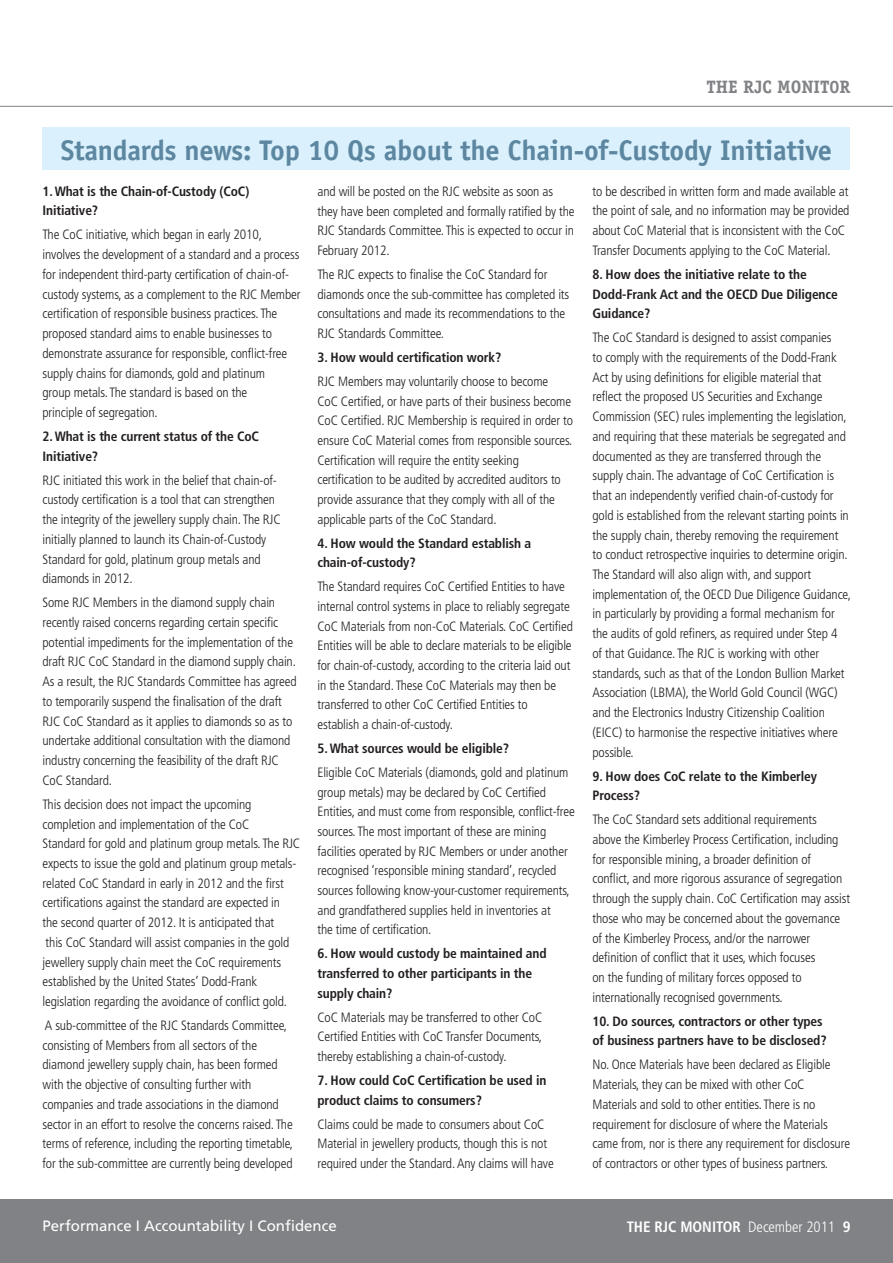
<style>
.page{position:relative;width:893px;height:1263px;background:#fff}
.page>*{position:absolute;margin:0;border:0;box-sizing:border-box;transform-origin:0 0}
.t1{font:700 28.5px "Officina Sans";letter-spacing:-.01em;color:#5d87a1}
.t2{font:700 18px "Officina Serif";color:#808285}
.t3{font:15px "Frutiger";color:#fff}
.t4{font:700 condensed 15px "Frutiger";color:#fff}
.t5{font:300 condensed 13.5px/19.6px "Frutiger";letter-spacing:-.01em;color:#231f20}
.t6{font:700 condensed 13.5px/19.6px "Frutiger";letter-spacing:-.01em;color:#231f20}
.s1{font-weight:300}
</style>
<div class="page">
<div style="left:0;top:1199px;width:893px;height:64px;background:#808285"></div>
<hr style="left:0;top:106px;width:893px;height:1px;background:#808285">
<div style="left:43px;top:128px;width:807px;height:42px;background:#daf1fd"></div>
<h2 class="t2" style="left:706px;top:75px;width:146px">THE RJC MONIT0R</h2>
<h1 class="t1" style="left:61px;top:133px;width:773px">Standards news: Top 10 Qs about the Chain-of-Custody Initiative</h1>
<p class="t6" style="left:43px;top:181px;width:208px">1. What is the Chain-of-Custody (CoC)<br>Initiative?</p>
<p class="t5" style="left:43px;top:225px;width:259px">The CoC initiative, which began in early 2010, involves the development of a standard and a process for independent third-party certification of chain-of&shy;custody systems, as a complement to the RJC Member certification of responsible business practices. The proposed standard aims to enable businesses to demonstrate assurance for responsible, conflict-free supply chains for diamonds, gold and platinum<br>group metals. The standard is based on the<br>principle of segregation.</p>
<p class="t6" style="left:43px;top:426px;width:218px">2. What is the current status of the CoC<br>Initiative?</p>
<p class="t5" style="left:43px;top:470px;width:240px">RJC initiated this work in the belief that chain-of&shy;custody certification is a tool that can strengthen the integrity of the jewellery supply chain. The RJC initially planned to launch its Chain-of-Custody Standard for gold, platinum group metals and diamonds in 2012.</p>
<p class="t5" style="left:43px;top:593px;width:256px">Some RJC Members in the diamond supply chain recently raised concerns regarding certain specific potential impediments for the implementation of the draft RJC CoC Standard in the diamond supply chain.<br>As a result, the RJC Standards Committee has agreed to temporarily suspend the finalisation of the draft RJC CoC Standard as it applies to diamonds so as to undertake additional consultation with the diamond industry concerning the feasibility of the draft RJC CoC Standard.</p>
<p class="t5" style="left:43px;top:794px;width:259px">This decision does not impact the upcoming completion and implementation of the CoC<br>Standard for gold and platinum group metals. The RJC expects to issue the gold and platinum group metals&shy;related CoC Standard in early in 2012 and the first certifications against the standard are expected in<br>the second quarter of 2012. It is anticipated that<br>this CoC Standard will assist companies in the gold jewellery supply chain meet the CoC requirements established by the United States’ Dodd-Frank legislation regarding the avoidance of conflict gold.</p>
<p class="t5" style="left:43px;top:1016px;width:252px">A sub-committee of the RJC Standards Committee, consisting of Members from all sectors of the diamond jewellery supply chain, has been formed with the objective of consulting further with companies and trade associations in the diamond sector in an effort to resolve the concerns raised. The terms of reference, including the reporting timetable, for the sub-committee are currently being developed</p>
<p class="t5" style="left:317px;top:182px;width:259px">and will be posted on the RJC website as soon as they have been completed and formally ratified by the RJC Standards Committee. This is expected to occur in February 2012.</p>
<p class="t5" style="left:317px;top:265px;width:253px">The RJC expects to finalise the CoC Standard for diamonds once the sub-committee has completed its consultations and made its recommendations to the RJC Standards Committee.</p>
<p class="t6" style="left:317px;top:347px;width:185px">3. How would certification work?</p>
<p class="t5" style="left:317px;top:371px;width:257px">RJC Members may voluntarily choose to become<br>CoC Certified, or have parts of their business become CoC Certified. RJC Membership is required in order to ensure CoC Material comes from responsible sources.<br>Certification will require the entity seeking certification to be audited by accredited auditors to provide assurance that they comply with all of the applicable parts of the CoC Standard.</p>
<p class="t6" style="left:317px;top:533px;width:215px">4. How would the Standard establish a chain-of-custody?</p>
<p class="t5" style="left:317px;top:577px;width:257px">The Standard requires CoC Certified Entities to have internal control systems in place to reliably segregate CoC Materials from non-CoC Materials. CoC Certified Entities will be able to declare materials to be eligible for chain-of-custody, according to the criteria laid out in the Standard. These CoC Materials may then be transferred to other CoC Certified Entities to establish a chain-of-custody.</p>
<p class="t6" style="left:317px;top:738px;width:193px">5. What sources would be eligible?</p>
<p class="t5" style="left:317px;top:762px;width:259px">Eligible CoC Materials (diamonds, gold and platinum group metals) may be declared by CoC Certified Entities, and must come from responsible, conflict-free sources. The most important of these are mining facilities operated by RJC Members or under another recognised ‘responsible mining standard’, recycled sources following know-your-customer requirements, and grandfathered supplies held in inventories at<br>the time of certification.</p>
<p class="t6" style="left:317px;top:944px;width:231px">6. How would custody be maintained and transferred to other participants in the supply chain?</p>
<p class="t5" style="left:317px;top:1007px;width:226px;text-align:justify">CoC Materials may be transferred to other CoC Certified Entities with CoC Transfer Documents, thereby establishing a chain-of-custody.</p>
<p class="t6" style="left:317px;top:1070px;width:230px">7. How could CoC Certification be used in product claims to consumers?</p>
<p class="t5" style="left:317px;top:1114px;width:238px">Claims could be made to consumers about CoC<br>Material in jewellery products, though this is not required under the Standard. Any claims will have</p>
<p class="t5" style="left:592px;top:181px;width:259px">to be described in written form and made available at the point of sale, and no information may be provided about CoC Material that is inconsistent with the CoC Transfer Documents applying to the CoC Material.</p>
<p class="t6" style="left:592px;top:264px;width:247px">8. How does the initiative relate to the<br>Dodd-Frank Act and the OECD Due Diligence<br>Guidance?</p>
<p class="t5" style="left:592px;top:328px;width:260px">The CoC Standard is designed to assist companies<br>to comply with the requirements of the Dodd-Frank Act by using definitions for eligible material that reflect the proposed US Securities and Exchange Commission (SEC) rules implementing the legislation, and requiring that these materials be segregated and documented as they are transferred through the supply chain. The advantage of CoC Certification is that an independently verified chain-of-custody for gold is established from the relevant starting points in the supply chain, thereby removing the requirement to conduct retrospective inquiries to determine origin.<br>The Standard will also align with, and support implementation of, the OECD Due Diligence Guidance, in particularly by providing a formal mechanism for the audits of gold refiners, as required under Step 4<br>of that Guidance. The RJC is working with other standards, such as that of the London Bullion Market Association (LBMA), the World Gold Council (WGC) and the Electronics Industry Citizenship Coalition (EICC) to harmonise the respective initiatives where possible.</p>
<p class="t6" style="left:592px;top:766px;width:226px">9. How does CoC relate to the Kimberley<br>Process?</p>
<p class="t5" style="left:592px;top:810px;width:259px">The CoC Standard sets additional requirements<br>above the Kimberley Process Certification, including for responsible mining, a broader definition of conflict, and more rigorous assurance of segregation through the supply chain. CoC Certification may assist those who may be concerned about the governance of the Kimberley Process, and/or the narrower definition of conflict that it uses, which focuses<br>on the funding of military forces opposed to internationally recognised governments.</p>
<p class="t6" style="left:592px;top:1011px;width:236px">10. Do sources, contractors or other types of business partners have to be disclosed?</p>
<p class="t5" style="left:592px;top:1055px;width:259px">No. Once Materials have been declared as Eligible Materials, they can be mixed with other CoC Materials and sold to other entities. There is no requirement for disclosure of where the Materials came from, nor is there any requirement for disclosure of contractors or other types of business partners.</p>
<p class="t3" style="left:43px;top:1217px;width:296px">Performance I Accountability I Confidence</p>
<p class="t4" style="left:627px;top:1217px;width:225px">The RJC MonitOR <span class="s1">December 2011</span> 9</p>
</div>
